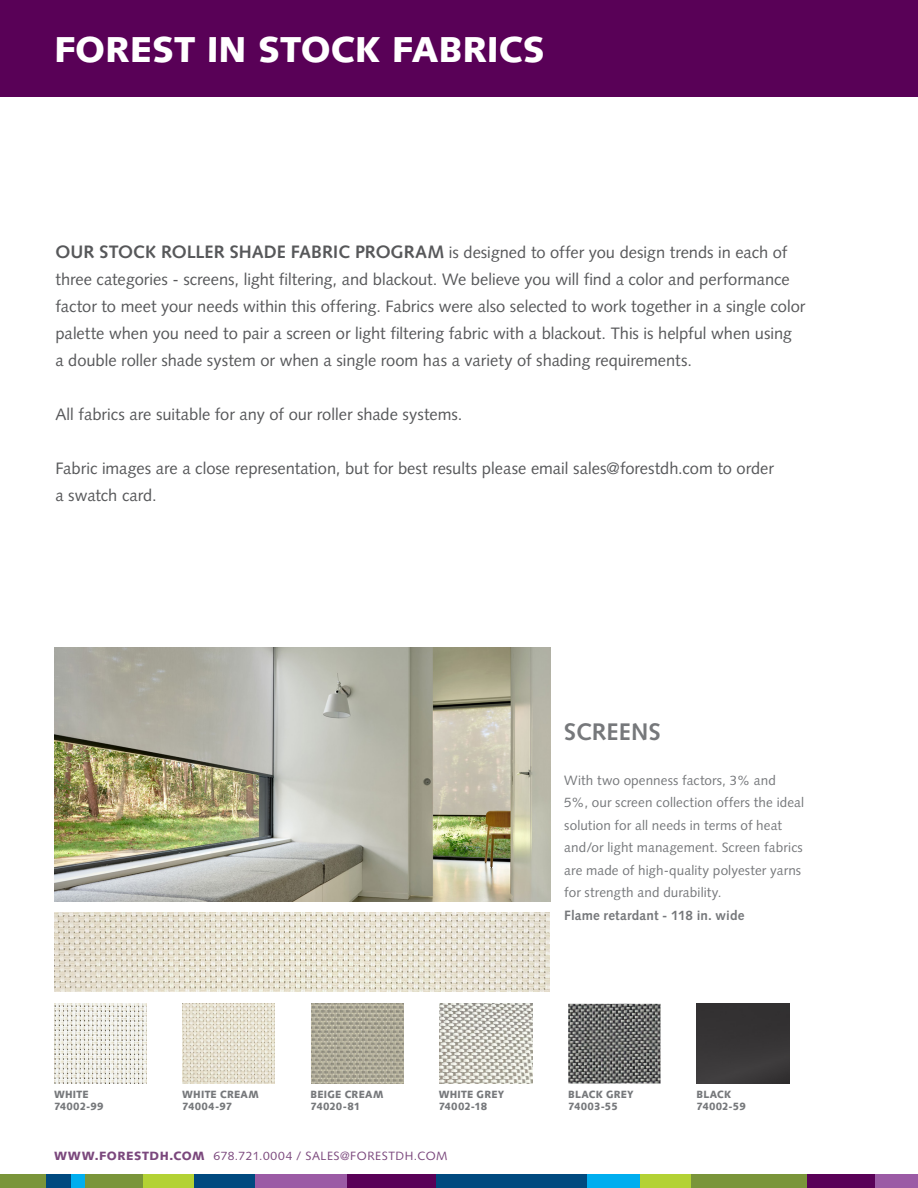
<style>
.page{position:relative;width:918px;height:1188px;background:#fff}
.page>*{position:absolute;margin:0;border:0;box-sizing:border-box;transform-origin:0 0}
.t1{font:900 36px "Syntax LT Pro";color:#fff}
.t2{font:700 24px "Syntax";letter-spacing:.005em;color:#76787b}
.t3{font:16.5px/27px "Syntax";color:#57585a}
.t4{font:13.5px/22.5px "Syntax";letter-spacing:.005em;color:#76787b}
.t5{font:700 13.5px "Syntax";letter-spacing:.01em;color:#76787b}
.t6{font:12px "Syntax LT Pro";letter-spacing:.045em;color:#7b487d}
.t7{font:900 10.5px "Syntax";letter-spacing:.02em;color:#76787b;scale:.95 1}
.s1{font-weight:700;font-size:18px}
.s2{font-weight:900}
</style>
<div class="page">
<div style="left:131px;top:1175px;width:51px;height:13px;background:#b3d234"></div>
<div style="left:0;top:0;width:918px;height:96px;background:#590157"></div>
<div style="left:253px;top:1175px;width:94px;height:13px;background:#9b5ba5"></div>
<div style="left:871px;top:1175px;width:47px;height:13px;background:#9b5ba5"></div>
<div style="left:0;top:1175px;width:46px;height:13px;background:#7a953a"></div>
<div style="left:71px;top:1175px;width:14px;height:13px;background:#00aeef"></div>
<div style="left:586px;top:1175px;width:54px;height:13px;background:#00aeef"></div>
<div style="left:194px;top:1175px;width:60px;height:13px;background:#004a7f"></div>
<div style="left:436px;top:1175px;width:150px;height:13px;background:#004a7f"></div>
<div style="left:46px;top:1175px;width:25px;height:13px;background:#004a7f"></div>
<div style="left:347px;top:1175px;width:89px;height:13px;background:#590157"></div>
<div style="left:806px;top:1175px;width:69px;height:13px;background:#590157"></div>
<div style="left:85px;top:1175px;width:58px;height:13px;background:#7a953a"></div>
<div style="left:690px;top:1175px;width:117px;height:13px;background:#7a953a"></div>
<div style="left:144px;top:1175px;width:50px;height:13px;background:#b3d234"></div>
<div style="left:640px;top:1175px;width:51px;height:13px;background:#b3d234"></div>
<img style="left:54px;top:648px;width:497px;height:253px">
<img style="left:54px;top:1004px;width:92px;height:79px">
<img style="left:183px;top:1004px;width:92px;height:79px">
<img style="left:311px;top:1004px;width:92px;height:79px">
<img style="left:440px;top:1004px;width:92px;height:79px">
<img style="left:697px;top:1004px;width:92px;height:79px">
<img style="left:568px;top:1004px;width:93px;height:79px">
<img style="left:54px;top:912px;width:495px;height:80px">
<p class="t1" style="left:54px;top:28px;width:492px">FOREST IN STOCK FABRICS</p>
<p class="t3" style="left:55px;top:238px;width:751px"><span class="s1">OUR STOCK ROLLER SHADE FABRIC PROGRAM</span> is designed to offer you design trends in each of three categories - screens, light filtering, and blackout. We believe you will find a color and performance factor to meet your needs within this offering. Fabrics were also selected to work together in a single color palette when you need to pair a screen or light filtering fabric with a blackout. This is helpful when using</p>
<p class="t3" style="left:55px;top:346px;width:638px">a double roller shade system or when a single room has a variety of shading requirements.</p>
<p class="t3" style="left:55px;top:400px;width:409px">All fabrics are suitable for any of our roller shade systems.</p>
<p class="t3" style="left:55px;top:454px;width:720px">Fabric images are a close representation, but for best results please email sales@forestdh.com to order</p>
<p class="t3" style="left:55px;top:481px;width:103px">a swatch card.</p>
<p class="t2" style="left:564px;top:718px;width:98px">SCREENS</p>
<p class="t4" style="left:564px;top:769px;width:241px">With two openness factors, 3% and<br>5%, our screen collection offers the ideal solution for all needs in terms of heat and/or light management. Screen fabrics are made of high-quality polyester yarns for strength and durability.</p>
<p class="t5" style="left:564px;top:908px;width:182px">Flame retardant - 118 in. wide</p>
<p class="t7" style="left:54px;top:1088px;width:38px">WHITE</p>
<p class="t7" style="left:182px;top:1088px;width:82px">WHITE CREAM</p>
<p class="t7" style="left:310px;top:1088px;width:78px">BEIGE CREAM</p>
<p class="t7" style="left:439px;top:1088px;width:70px">WHITE GREY</p>
<p class="t7" style="left:568px;top:1088px;width:70px">BLACK GREY</p>
<p class="t7" style="left:697px;top:1088px;width:38px">BLACK</p>
<p class="t7" style="left:54px;top:1100px;width:54px">74002-99</p>
<p class="t7" style="left:182px;top:1100px;width:54px">74004-97</p>
<p class="t7" style="left:310px;top:1100px;width:54px">74020-81</p>
<p class="t7" style="left:439px;top:1100px;width:52px">74002-18</p>
<p class="t7" style="left:568px;top:1100px;width:54px">74003-55</p>
<p class="t7" style="left:697px;top:1100px;width:53px">74002-59</p>
<p class="t6" style="left:54px;top:1149px;width:395px"><span class="s2">WWW.FORESTDH.COM</span> 678.721.0004 / SALES@FORESTDH.COM</p>
</div>
